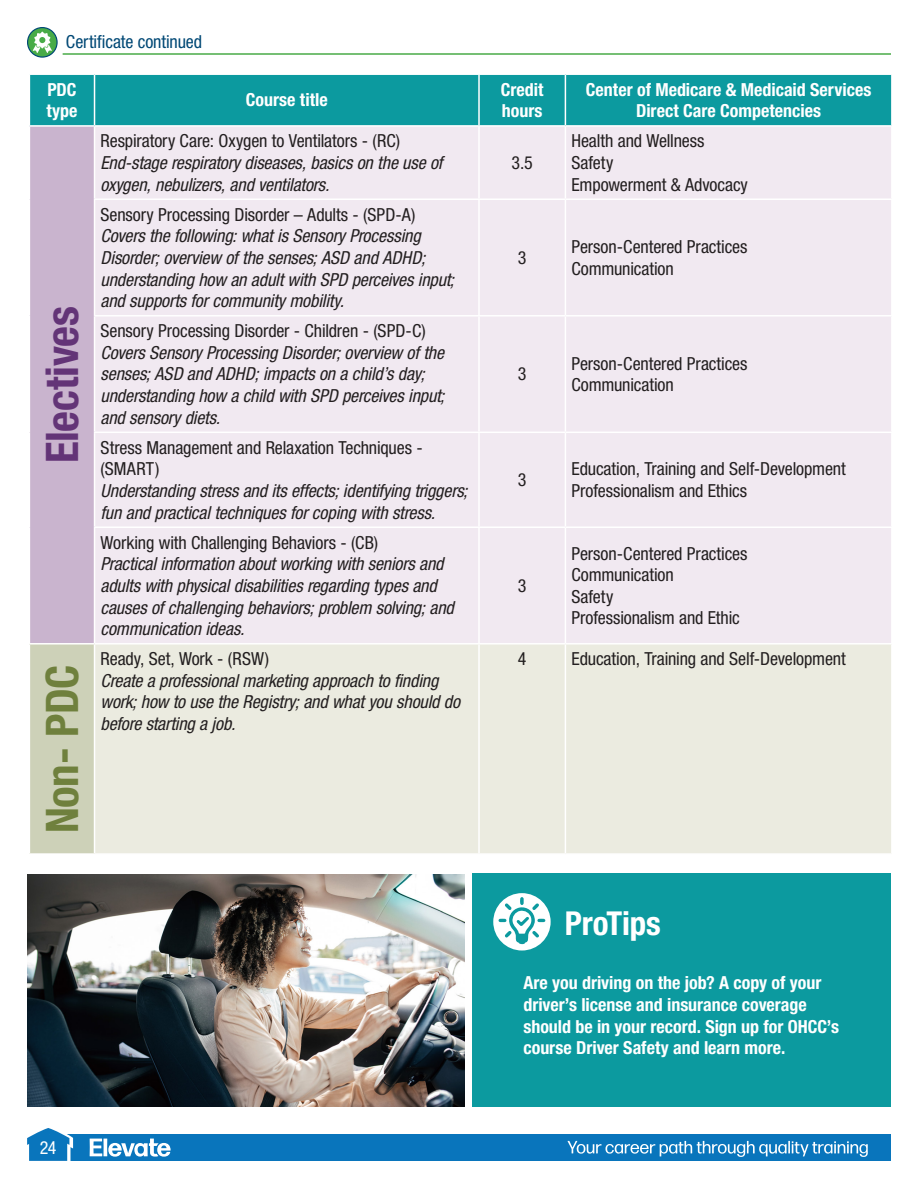
<style>
.page{position:relative;width:918px;height:1188px;background:#fff}
.page>*{position:absolute;margin:0;border:0;box-sizing:border-box;transform-origin:0 0}
.t1{font:700 condensed 45px "Helvetica Neue LT Std";letter-spacing:-.005em;color:#633477}
.t2{font:700 condensed 45px "Helvetica Neue LT Std";letter-spacing:-.01em;color:#6f803d}
.t3{font:700 condensed 33px "Helvetica Neue LT Std";letter-spacing:-.005em;color:#fff}
.t4{font:italic condensed 18px/21.6px "Helvetica Neue LT Std";letter-spacing:-.005em;color:#231f20}
.t5{font:condensed 18px/21.6px "Helvetica Neue LT Std";letter-spacing:-.005em;color:#231f20}
.Body{font:700 condensed 18px/21.6px "Helvetica Neue LT Std";color:#fff}
.t6{font:condensed 18px "Helvetica Neue LT Std";letter-spacing:-.005em;color:#004875}
.t7{font:condensed 18px "Helvetica Neue LT Std";color:#fff}
</style>
<div class="page">
<hr style="left:63px;top:53px;width:828px;height:2px;background:#48ab47">
<svg style="left:28px;top:28px;width:29px;height:29px"></svg>
<div style="left:27px;top:27px;width:31px;height:31px;border:1px solid #004875;border-radius:50%"></div>
<svg style="left:33px;top:31px;width:19px;height:22px"></svg>
<div style="left:30px;top:75px;width:861px;height:50px;background:#0c9a9f"></div>
<div style="left:29px;top:126px;width:66px;height:518px;background:#c9b4ce"></div>
<div style="left:95px;top:127px;width:796px;height:516px;background:#f1e9f1"></div>
<div style="left:29px;top:644px;width:66px;height:210px;background:#cdd1b8"></div>
<div style="left:95px;top:645px;width:796px;height:208px;background:#ebebe0"></div>
<hr style="left:29px;top:127px;width:1px;height:72px;background:#fff">
<hr style="left:94px;top:127px;width:1px;height:72px;background:#fff">
<hr style="left:478px;top:127px;width:2px;height:72px;background:#fff">
<hr style="left:565px;top:127px;width:1px;height:72px;background:#fff">
<hr style="left:29px;top:199px;width:1px;height:117px;background:#fff">
<hr style="left:94px;top:199px;width:385px;height:1px;background:#fff">
<hr style="left:94px;top:200px;width:1px;height:115px;background:#fff">
<hr style="left:479px;top:199px;width:86px;height:1px;background:#fff">
<hr style="left:478px;top:200px;width:2px;height:115px;background:#fff">
<hr style="left:565px;top:199px;width:328px;height:1px;background:#fff">
<hr style="left:565px;top:200px;width:1px;height:115px;background:#fff">
<hr style="left:29px;top:316px;width:1px;height:116px;background:#fff">
<hr style="left:94px;top:315px;width:385px;height:2px;background:#fff">
<hr style="left:94px;top:317px;width:1px;height:115px;background:#fff">
<hr style="left:479px;top:315px;width:86px;height:2px;background:#fff">
<hr style="left:478px;top:317px;width:2px;height:115px;background:#fff">
<hr style="left:565px;top:315px;width:328px;height:2px;background:#fff">
<hr style="left:565px;top:317px;width:1px;height:115px;background:#fff">
<hr style="left:29px;top:432px;width:1px;height:95px;background:#fff">
<hr style="left:94px;top:432px;width:385px;height:1px;background:#fff">
<hr style="left:94px;top:433px;width:1px;height:93px;background:#fff">
<hr style="left:479px;top:432px;width:86px;height:1px;background:#fff">
<hr style="left:478px;top:433px;width:2px;height:93px;background:#fff">
<hr style="left:565px;top:432px;width:328px;height:1px;background:#fff">
<hr style="left:565px;top:433px;width:1px;height:93px;background:#fff">
<hr style="left:29px;top:527px;width:1px;height:116px;background:#fff">
<hr style="left:94px;top:526px;width:385px;height:2px;background:#fff">
<hr style="left:94px;top:528px;width:1px;height:115px;background:#fff">
<hr style="left:479px;top:526px;width:86px;height:2px;background:#fff">
<hr style="left:478px;top:528px;width:2px;height:115px;background:#fff">
<hr style="left:565px;top:526px;width:328px;height:2px;background:#fff">
<hr style="left:565px;top:528px;width:1px;height:115px;background:#fff">
<hr style="left:29px;top:643px;width:66px;height:2px;background:#fff">
<hr style="left:29px;top:645px;width:1px;height:208px;background:#fff">
<hr style="left:94px;top:645px;width:1px;height:208px;background:#fff">
<hr style="left:478px;top:645px;width:2px;height:208px;background:#fff">
<hr style="left:565px;top:645px;width:1px;height:208px;background:#fff">
<hr style="left:29px;top:853px;width:66px;height:2px;background:#fff">
<hr style="left:94px;top:75px;width:1px;height:50px;background:#fff">
<hr style="left:478px;top:75px;width:2px;height:50px;background:#fff">
<hr style="left:565px;top:75px;width:1px;height:50px;background:#fff">
<hr style="left:29px;top:125px;width:66px;height:2px;background:#fff">
<div style="left:472px;top:874px;width:419px;height:233px;background:#0c9a9f"></div>
<svg style="left:492px;top:892px;width:60px;height:60px"></svg>
<div style="left:491px;top:891px;width:62px;height:62px;border:2px solid #0c9a9f;border-radius:50%"></div>
<svg style="left:499px;top:897px;width:46px;height:47px"></svg>
<img style="left:27px;top:874px;width:438px;height:233px">
<div style="left:48px;top:1134px;width:843px;height:27px;background:#0975bc"></div>
<svg style="left:27px;top:1128px;width:46px;height:33px"></svg>
<svg style="left:90px;top:1139px;width:12px;height:17px"></svg>
<svg style="left:103px;top:1139px;width:4px;height:17px"></svg>
<svg style="left:108px;top:1139px;width:63px;height:18px"></svg>
<svg style="left:567px;top:1141px;width:301px;height:16px"></svg>
<p class="t6" style="left:66px;top:32px;width:138px">Certificate continued</p>
<p class="Body" style="left:46px;top:78px;width:33px">PDC type</p>
<p class="Body" style="left:246px;top:89px;width:83px">Course title</p>
<p class="Body" style="left:501px;top:78px;width:44px">Credit hours</p>
<p class="Body" style="left:586px;top:78px;width:287px;text-align:center">Center of Medicare &amp; Medicaid Services<br>Direct Care Competencies</p>
<p class="t1" style="left:35px;top:463px;width:159px;rotate:-90deg">Electives</p>
<p class="t2" style="left:35px;top:833px;width:171px;rotate:-90deg">Non- PDC</p>
<p class="t5" style="left:101px;top:130px;width:301px">Respiratory Care: Oxygen to Ventilators - (RC)</p>
<p class="t4" style="left:101px;top:152px;width:344px">End-stage respiratory diseases, basics on the use of oxygen, nebulizers, and ventilators.</p>
<p class="t5" style="left:512px;top:152px;width:23px">3.5</p>
<p class="t5" style="left:101px;top:203px;width:316px">Sensory Processing Disorder – Adults - (SPD-A)</p>
<p class="t4" style="left:101px;top:226px;width:355px">Covers the following: what is Sensory Processing Disorder; overview of the senses; ASD and ADHD; understanding how an adult with SPD perceives input; and supports for community mobility.</p>
<p class="t5" style="left:101px;top:320px;width:327px">Sensory Processing Disorder - Children - (SPD-C)</p>
<p class="t4" style="left:101px;top:342px;width:346px">Covers Sensory Processing Disorder; overview of the senses; ASD and ADHD; impacts on a child’s day; understanding how a child with SPD perceives input; and sensory diets.</p>
<p class="t5" style="left:101px;top:437px;width:324px">Stress Management and Relaxation Techniques - (SMART)</p>
<p class="t4" style="left:101px;top:480px;width:368px">Understanding stress and its effects; identifying triggers; fun and practical techniques for coping with stress.</p>
<p class="t5" style="left:101px;top:531px;width:279px">Working with Challenging Behaviors - (CB)</p>
<p class="t4" style="left:101px;top:554px;width:355px">Practical information about working with seniors and adults with physical disabilities regarding types and causes of challenging behaviors; problem solving; and communication ideas.</p>
<p class="t5" style="left:518px;top:247px;width:10px">3</p>
<p class="t5" style="left:518px;top:363px;width:10px">3</p>
<p class="t5" style="left:518px;top:469px;width:10px">3</p>
<p class="t5" style="left:518px;top:575px;width:10px">3</p>
<p class="t5" style="left:571px;top:130px;width:135px">Health and Wellness</p>
<p class="t5" style="left:571px;top:152px;width:43px">Safety</p>
<p class="t5" style="left:571px;top:173px;width:178px">Empowerment &amp; Advocacy</p>
<p class="t5" style="left:571px;top:236px;width:178px">Person-Centered Practices</p>
<p class="t5" style="left:571px;top:257px;width:104px">Communication</p>
<p class="t5" style="left:571px;top:352px;width:178px">Person-Centered Practices</p>
<p class="t5" style="left:571px;top:374px;width:104px">Communication</p>
<p class="t5" style="left:571px;top:458px;width:276px">Education, Training and Self-Development</p>
<p class="t5" style="left:571px;top:480px;width:177px">Professionalism and Ethics</p>
<p class="t5" style="left:571px;top:542px;width:178px">Person-Centered Practices</p>
<p class="t5" style="left:571px;top:564px;width:104px">Communication</p>
<p class="t5" style="left:571px;top:585px;width:43px">Safety</p>
<p class="t5" style="left:571px;top:607px;width:170px">Professionalism and Ethic</p>
<p class="t5" style="left:101px;top:648px;width:170px">Ready, Set, Work - (RSW)</p>
<p class="t4" style="left:101px;top:670px;width:361px">Create a professional marketing approach to finding work; how to use the Registry; and what you should do before starting a job.</p>
<p class="t5" style="left:518px;top:648px;width:10px">4</p>
<p class="t5" style="left:571px;top:648px;width:276px">Education, Training and Self-Development</p>
<p class="t3" style="left:565px;top:903px;width:98px">ProTips</p>
<p class="Body" style="left:523px;top:972px;width:317px">Are you driving on the job? A copy of your driver’s license and insurance coverage should be in your record. Sign up for OHCC’s course Driver Safety and learn more.</p>
<p class="t7" style="left:40px;top:1137px;width:18px">24</p>
</div>
